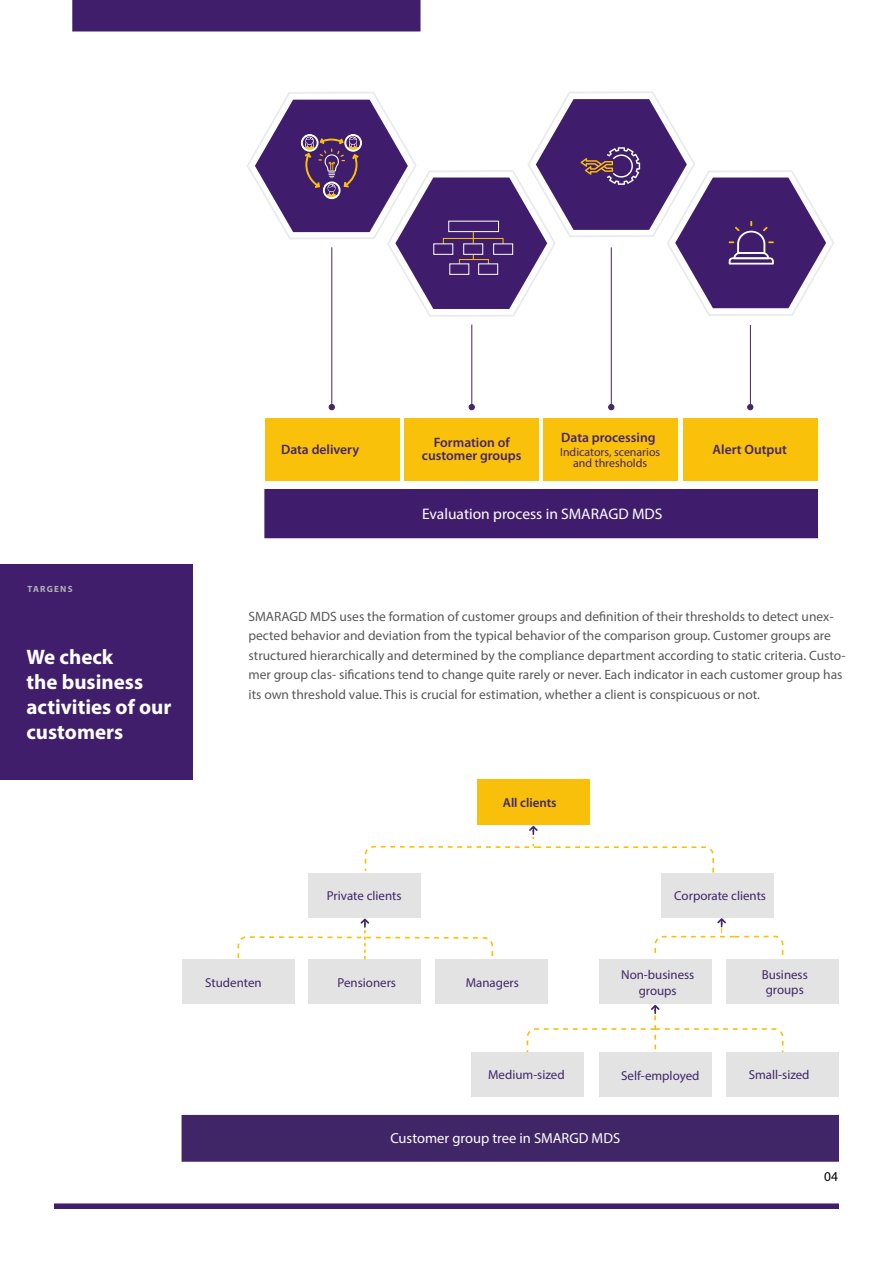
<style>
.page{position:relative;width:893px;height:1263px;background:#fff}
.page>*{position:absolute;margin:0;border:0;box-sizing:border-box;transform-origin:0 0}
.t1{font:700 21px/25.2px "Myriad Pro";color:#fff}
.t2{font:15.3px "Myriad Pro";color:#fff}
.t3{font:14.55px "Myriad Pro";color:#fff}
.t4{font:600 13.65px/13.6px "Myriad Pro";color:#452668;text-align:center}
.t5{font:13.5px/19.5px "Myriad Pro";color:#58585a}
.t6{font:13.5px "Myriad Pro";color:#000}
.t7{font:12.9px/15.5px "Myriad Pro";color:#402667;text-align:center}
.t8{font:600 12.9px "Myriad Pro";color:#402667}
.t9{font:11.85px "Myriad Pro";color:#452668}
.t10{font:700 9px "Myriad Pro";letter-spacing:.14em;color:#b1b3b4}
</style>
<div class="page">
<div style="left:72px;top:0;width:348px;height:32px;background:#401e6c"></div>
<svg style="left:54px;top:1203px;width:785px;height:6px;background:#4e2f77"></svg>
<div style="left:477px;top:779px;width:112px;height:46px;background:#f9c00b"></div>
<div style="left:309px;top:873px;width:112px;height:45px;background:#e3e3e4"></div>
<div style="left:182px;top:959px;width:113px;height:45px;background:#e3e3e4"></div>
<div style="left:309px;top:959px;width:112px;height:45px;background:#e3e3e4"></div>
<div style="left:435px;top:959px;width:113px;height:45px;background:#e3e3e4"></div>
<div style="left:662px;top:873px;width:112px;height:45px;background:#e3e3e4"></div>
<div style="left:599px;top:959px;width:112px;height:45px;background:#e3e3e4"></div>
<div style="left:726px;top:959px;width:113px;height:45px;background:#e3e3e4"></div>
<div style="left:599px;top:1052px;width:112px;height:45px;background:#e3e3e4"></div>
<div style="left:726px;top:1052px;width:113px;height:45px;background:#e3e3e4"></div>
<div style="left:471px;top:1052px;width:113px;height:45px;background:#e3e3e4"></div>
<svg style="left:237px;top:919px;width:257px;height:41px"></svg>
<svg style="left:654px;top:918px;width:130px;height:43px"></svg>
<div style="left:182px;top:1115px;width:657px;height:46px;background:#402667"></div>
<svg style="left:526px;top:1005px;width:258px;height:49px"></svg>
<svg style="left:364px;top:826px;width:350px;height:49px"></svg>
<div style="left:0;top:564px;width:192px;height:216px;background:#401e6c"></div>
<div style="left:265px;top:418px;width:134px;height:62px;background:#fac10a"></div>
<div style="left:404px;top:418px;width:134px;height:62px;background:#fac10a"></div>
<div style="left:683px;top:418px;width:134px;height:62px;background:#fac10a"></div>
<div style="left:544px;top:418px;width:134px;height:62px;background:#fac10a"></div>
<hr style="left:331px;top:247px;width:1px;height:157px;background:#402667">
<svg style="left:329px;top:404px;width:6px;height:6px"></svg>
<hr style="left:471px;top:325px;width:1px;height:82px;background:#402667">
<svg style="left:469px;top:404px;width:6px;height:6px"></svg>
<hr style="left:611px;top:247px;width:1px;height:161px;background:#402667">
<svg style="left:608px;top:404px;width:6px;height:6px"></svg>
<hr style="left:750px;top:325px;width:1px;height:82px;background:#402667">
<svg style="left:747px;top:404px;width:6px;height:6px"></svg>
<div style="left:265px;top:489px;width:552px;height:49px;background:#401d6c"></div>
<svg style="left:247px;top:91px;width:587px;height:227px"></svg>
<div style="left:494px;top:244px;width:19px;height:10px;background:#401d6c"></div>
<div style="left:493px;top:243px;width:20px;height:12px;border:1px solid #fff"></div>
<div style="left:434px;top:244px;width:19px;height:10px;background:#401d6c"></div>
<div style="left:433px;top:243px;width:20px;height:12px;border:1px solid #fff"></div>
<div style="left:450px;top:264px;width:19px;height:10px;background:#401d6c"></div>
<div style="left:449px;top:263px;width:20px;height:12px;border:1px solid #fff"></div>
<div style="left:479px;top:264px;width:19px;height:10px;background:#401d6c"></div>
<div style="left:478px;top:263px;width:20px;height:12px;border:1px solid #fff"></div>
<p class="t10" style="left:28px;top:583px;width:47px">TARGENS</p>
<h1 class="t1" style="left:26px;top:643px;width:147px">We check<br>the business activities of our customers</h1>
<p class="t4" style="left:281px;top:442px;width:80px">Data delivery</p>
<p class="t4" style="left:422px;top:435px;width:101px">Formation of customer groups</p>
<p class="t4" style="left:561px;top:430px;width:96px">Data processing</p>
<p class="t9" style="left:560px;top:444px;width:102px">Indicators, scenarios</p>
<p class="t4" style="left:713px;top:443px;width:76px">Alert Output</p>
<p class="t9" style="left:573px;top:455px;width:75px">and thresholds</p>
<p class="t2" style="left:422px;top:504px;width:242px">Evaluation process in SMARAGD MDS</p>
<p class="t5" style="left:249px;top:606px;width:599px">SMARAGD MDS uses the formation of customer groups and definition of their thresholds to detect unex&shy;pected behavior and deviation from the typical behavior of the comparison group. Customer groups are structured hierarchically and determined by the compliance department according to static criteria. Custo&shy;mer group clas- sifications tend to change quite rarely or never. Each indicator in each customer group has its own threshold value. This is crucial for estimation, whether a client is conspicuous or not.</p>
<p class="t7" style="left:327px;top:888px;width:76px">Private clients</p>
<p class="t8" style="left:503px;top:794px;width:55px">All clients</p>
<p class="t7" style="left:205px;top:974px;width:58px">Studenten</p>
<p class="t7" style="left:338px;top:974px;width:60px">Pensioners</p>
<p class="t7" style="left:466px;top:974px;width:55px">Managers</p>
<p class="t7" style="left:674px;top:888px;width:93px">Corporate clients</p>
<p class="t7" style="left:621px;top:967px;width:75px">Non-business groups</p>
<p class="t7" style="left:762px;top:966px;width:48px">Business groups</p>
<p class="t7" style="left:488px;top:1067px;width:78px">Medium-sized</p>
<p class="t7" style="left:621px;top:1068px;width:80px">Self-employed</p>
<p class="t7" style="left:749px;top:1067px;width:62px">Small-sized</p>
<p class="t3" style="left:390px;top:1129px;width:231px">Customer group tree in SMARGD MDS</p>
<p class="t6" style="left:824px;top:1168px;width:15px">04</p>
</div>
